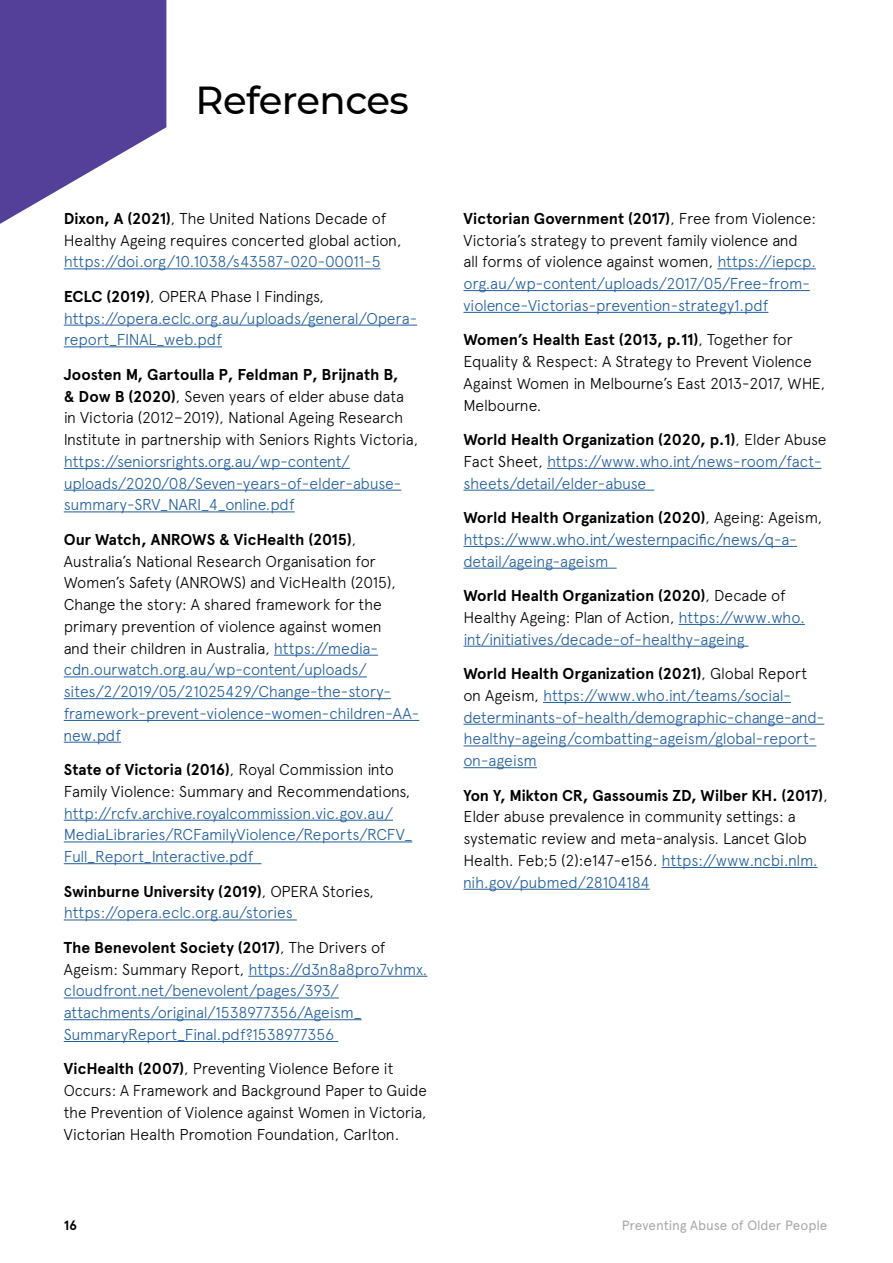
<style>
.page{position:relative;width:893px;height:1263px;background:#fff}
.page>*{position:absolute;margin:0;border:0;box-sizing:border-box;transform-origin:0 0}
.t1{font:500 39px "Montserrat";letter-spacing:-.015em;color:#000}
.t2{font:300 15.75px/21.8px "Apercu Pro";letter-spacing:-.01em;color:#215e9e}
.t3{font:300 15.75px/21.8px "Apercu Pro";letter-spacing:-.015em;color:#000}
.t4{font:13.5px "Apercu";letter-spacing:-.01em;color:#a7a8aa}
.t5{font:700 13.5px "Apercu";color:#000}
.s1{font-weight:700}
.s2{font-weight:700;color:#000}
.s3{color:#000}
.s4{color:#215e9e}
</style>
<div class="page">
<hr style="left:64px;top:268px;width:317px;height:1px;background:#215e9e">
<hr style="left:64px;top:325px;width:353px;height:1px;background:#215e9e">
<hr style="left:64px;top:346px;width:158px;height:1px;background:#215e9e">
<hr style="left:64px;top:468px;width:286px;height:1px;background:#215e9e">
<hr style="left:64px;top:490px;width:337px;height:1px;background:#215e9e">
<hr style="left:64px;top:511px;width:231px;height:1px;background:#215e9e">
<hr style="left:274px;top:655px;width:104px;height:1px;background:#215e9e">
<hr style="left:64px;top:676px;width:303px;height:1px;background:#215e9e">
<hr style="left:64px;top:698px;width:327px;height:1px;background:#215e9e">
<hr style="left:64px;top:720px;width:355px;height:1px;background:#215e9e">
<hr style="left:64px;top:742px;width:57px;height:1px;background:#215e9e">
<hr style="left:64px;top:820px;width:329px;height:1px;background:#215e9e">
<hr style="left:64px;top:841px;width:348px;height:1px;background:#215e9e">
<hr style="left:64px;top:863px;width:197px;height:1px;background:#215e9e">
<hr style="left:64px;top:919px;width:233px;height:1px;background:#215e9e">
<hr style="left:248px;top:976px;width:179px;height:1px;background:#215e9e">
<hr style="left:64px;top:997px;width:275px;height:1px;background:#215e9e">
<hr style="left:64px;top:1019px;width:298px;height:1px;background:#215e9e">
<hr style="left:64px;top:1041px;width:274px;height:1px;background:#215e9e">
<hr style="left:717px;top:268px;width:99px;height:1px;background:#215e9e">
<hr style="left:463px;top:290px;width:347px;height:1px;background:#215e9e">
<hr style="left:463px;top:312px;width:305px;height:1px;background:#215e9e">
<hr style="left:547px;top:468px;width:275px;height:1px;background:#215e9e">
<hr style="left:463px;top:490px;width:191px;height:1px;background:#215e9e">
<hr style="left:463px;top:546px;width:334px;height:1px;background:#215e9e">
<hr style="left:463px;top:568px;width:154px;height:1px;background:#215e9e">
<hr style="left:679px;top:624px;width:126px;height:1px;background:#215e9e">
<hr style="left:463px;top:646px;width:286px;height:1px;background:#215e9e">
<hr style="left:543px;top:702px;width:248px;height:1px;background:#215e9e">
<hr style="left:463px;top:724px;width:361px;height:1px;background:#215e9e">
<hr style="left:463px;top:745px;width:353px;height:1px;background:#215e9e">
<hr style="left:463px;top:767px;width:74px;height:1px;background:#215e9e">
<hr style="left:662px;top:867px;width:156px;height:1px;background:#215e9e">
<hr style="left:463px;top:889px;width:187px;height:1px;background:#215e9e">
<svg style="left:0;top:0;width:166px;height:224px"></svg>
<h1 class="t1" style="left:196px;top:73px;width:215px">References</h1>
<p class="t3" style="left:64px;top:206px;width:339px"><span class="s1">Dixon, A (2021)</span>, The United Nations Decade of<br>Healthy Ageing requires concerted global action,</p>
<p class="t2" style="left:64px;top:243px;width:318px;line-height:34.5px">https://doi.org/10.1038/s43587-020-00011-5<br><span class="s2">ECLC (2019)</span><span class="s3">, OPERA Phase I Findings,</span></p>
<p class="t2" style="left:64px;top:306px;width:355px">https://opera.eclc.org.au/uploads/general/Opera&shy;report_FINAL_web.pdf</p>
<p class="t3" style="left:64px;top:362px;width:356px"><span class="s1">Joosten M, Gartoulla P, Feldman P, Brijnath B,<br>&amp; Dow B (2020)</span>, Seven years of elder abuse data in Victoria (2012–2019), National Ageing Research Institute in partnership with Seniors Rights Victoria,</p>
<p class="t2" style="left:64px;top:449px;width:339px">https://seniorsrights.org.au/wp-content/ uploads/2020/08/Seven-years-of-elder-abuse&shy;summary-SRV_NARI_4_online.pdf</p>
<p class="t3" style="left:64px;top:527px;width:357px"><span class="s1">Our Watch, ANROWS &amp; VicHealth (2015)</span>, Australia’s National Research Organisation for Women’s Safety (ANROWS) and VicHealth (2015), Change the story: A shared framework for the primary prevention of violence against women<br>and their children in Australia, <span class="s4">https://media&shy;cdn.ourwatch.org.au/wp-content/uploads/ sites/2/2019/05/21025429/Change-the-story&shy;framework-prevent-violence-women-children-AA&shy;new.pdf</span></p>
<p class="t3" style="left:64px;top:757px;width:348px"><span class="s1">State of Victoria (2016)</span>, Royal Commission into<br>Family Violence: Summary and Recommendations,</p>
<p class="t2" style="left:64px;top:801px;width:350px">http://rcfv.archive.royalcommission.vic.gov.au/<br>MediaLibraries/RCFamilyViolence/Reports/RCFV_<br>Full_Report_Interactive.pdf</p>
<p class="t2" style="left:64px;top:879px;width:312px"><span class="s2">Swinburne University (2019)</span><span class="s3">, OPERA Stories, </span>https://opera.eclc.org.au/stories</p>
<p class="t2" style="left:64px;top:935px;width:365px"><span class="s2">The Benevolent Society (2017)</span><span class="s3">, The Drivers of Ageism: Summary Report,</span> https://d3n8a8pro7vhmx. cloudfront.net/benevolent/pages/393/ attachments/original/1538977356/Ageism_ SummaryReport_Final.pdf?1538977356</p>
<p class="t3" style="left:64px;top:1057px;width:364px"><span class="s1">VicHealth (2007)</span>, Preventing Violence Before it Occurs: A Framework and Background Paper to Guide the Prevention of Violence against Women in Victoria, Victorian Health Promotion Foundation, Carlton.</p>
<p class="t2" style="left:463px;top:206px;width:354px"><span class="s2">Victorian Government (2017)</span><span class="s3">, Free from Violence:<br>Victoria’s strategy to prevent family violence and all forms of violence against women,</span> https://iepcp. org.au/wp-content/uploads/2017/05/Free-from&shy;violence-Victorias-prevention-strategy1.pdf</p>
<p class="t3" style="left:463px;top:327px;width:363px"><span class="s1">Women’s Health East (2013, p.11)</span>, Together for Equality &amp; Respect: A Strategy to Prevent Violence Against Women in Melbourne’s East 2013-2017, WHE, Melbourne.</p>
<p class="t2" style="left:463px;top:427px;width:365px"><span class="s2">World Health Organization (2020, p.1)</span><span class="s3">, Elder Abuse<br>Fact Sheet,</span> https://www.who.int/news-room/fact&shy;sheets/detail/elder-abuse</p>
<p class="t2" style="left:463px;top:505px;width:360px"><span class="s2">World Health Organization (2020)</span><span class="s3">, Ageing: Ageism, </span>https://www.who.int/westernpacific/news/q-a&shy;detail/ageing-ageism</p>
<p class="t2" style="left:463px;top:583px;width:343px"><span class="s2">World Health Organization (2020)</span><span class="s3">, Decade of<br>Healthy Ageing: Plan of Action,</span> https://www.who. int/initiatives/decade-of-healthy-ageing</p>
<p class="t2" style="left:463px;top:661px;width:362px"><span class="s2">World Health Organization (2021)</span><span class="s3">, Global Report on Ageism,</span> https://www.who.int/teams/social&shy;determinants-of-health/demographic-change-and&shy;healthy-ageing/combatting-ageism/global-report&shy;on-ageism</p>
<p class="t3" style="left:463px;top:783px;width:366px"><span class="s1">Yon Y, Mikton CR, Gassoumis ZD, Wilber KH. (2017)</span>, Elder abuse prevalence in community settings: a systematic review and meta-analysis. Lancet Glob Health. Feb;5 (2):e147-e156. <span class="s4">https://www.ncbi.nlm. nih.gov/pubmed/28104184</span></p>
<p class="t5" style="left:64px;top:1217px;width:15px">16</p>
<p class="t4" style="left:622px;top:1217px;width:207px">Preventing Abuse of Older People</p>
</div>
